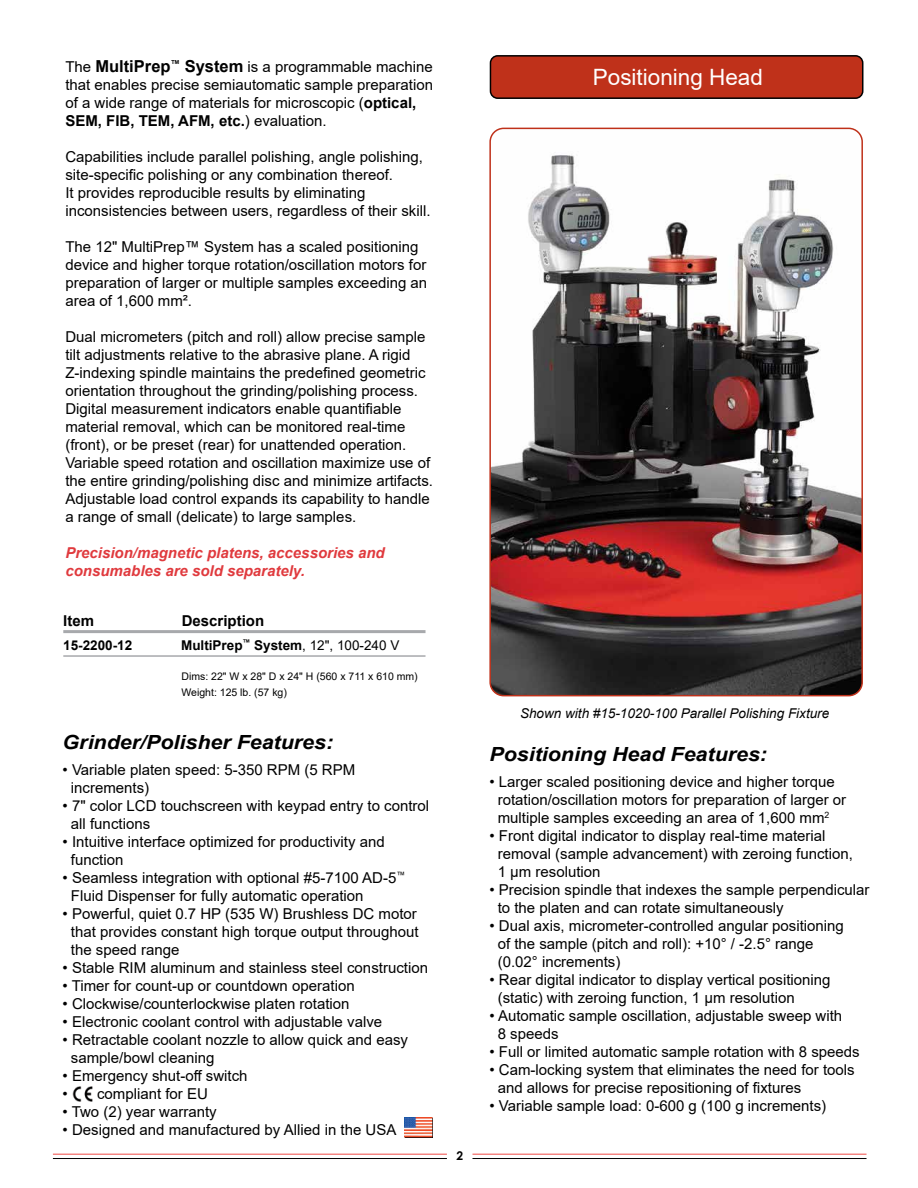
<style>
.page{position:relative;width:918px;height:1188px;background:#fff}
.page>*{position:absolute;margin:0;border:0;box-sizing:border-box;transform-origin:0 0}
.t1{font:22.5px "Arial";color:#fff}
.t2{font:italic 700 19.5px "Arial";color:#000;scale:1.1 1}
.t3{font:15px/18px "Arial";color:#000}
.t4{font:italic 700 15px/18px "Arial";color:#e03a3e}
.t5{font:700 15px "Arial";color:#000}
.t6{font:italic 13.5px "Arial";color:#000}
.t7{font:700 13.5px "Arial";color:#000}
.t8{font:700 12px "Century Gothic";color:#000}
.t9{font:10.5px/15.8px "Arial";color:#000}
.s1{font-weight:700;font-size:16.5px}
.s2{font-weight:700}
.s3{font-weight:400}
</style>
<div class="page">
<hr style="left:53px;top:1154px;width:394px;height:1px;background:#ef4945">
<hr style="left:472px;top:1154px;width:395px;height:1px;background:#ef4945">
<hr style="left:53px;top:1158px;width:394px;height:1px;background:#000">
<hr style="left:472px;top:1158px;width:395px;height:1px;background:#000">
<img style="left:405px;top:1118px;width:28px;height:19px">
<img style="left:72px;top:1087px;width:21px;height:14px">
<hr style="left:63px;top:630px;width:363px;height:3px;background:#a7a9ac">
<hr style="left:63px;top:655px;width:363px;height:2px;background:#a7a9ac">
<div style="left:490px;top:56px;width:373px;height:42px;background:#bf311a;border-radius:7px"></div>
<div style="left:490px;top:55px;width:373px;height:44px;border:2px solid #000;border-radius:7px"></div>
<img style="left:492px;top:128px;width:369px;height:568px">
<div style="left:489px;top:128px;width:374px;height:568px;border:2px solid #bf311a;border-radius:14px"></div>
<p class="t3" style="left:65px;top:58px;width:369px">The <span class="s1">MultiPrep</span><sup>™</sup> <span class="s1">System</span> is a programmable machine that enables precise semiautomatic sample preparation of a wide range of materials for microscopic (<span class="s2">optical, SEM, FIB, TEM, AFM, etc.</span>) evaluation.</p>
<p class="t3" style="left:65px;top:148px;width:367px">Capabilities include parallel polishing, angle polishing, site-specific polishing or any combination thereof.<br>It provides reproducible results by eliminating inconsistencies between users, regardless of their skill.</p>
<p class="t3" style="left:65px;top:238px;width:363px">The 12" MultiPrep™ System has a scaled positioning device and higher torque rotation/oscillation motors for preparation of larger or multiple samples exceeding an area of 1,600 mm².</p>
<p class="t3" style="left:65px;top:328px;width:369px">Dual micrometers (pitch and roll) allow precise sample tilt adjustments relative to the abrasive plane. A rigid Z-indexing spindle maintains the predefined geometric orientation throughout the grinding/polishing process.<br>Digital measurement indicators enable quantifiable material removal, which can be monitored real-time (front), or be preset (rear) for unattended operation.<br>Variable speed rotation and oscillation maximize use of the entire grinding/polishing disc and minimize artifacts.<br>Adjustable load control expands its capability to handle a range of small (delicate) to large samples.</p>
<p class="t4" style="left:65px;top:544px;width:321px">Precision/magnetic platens, accessories and consumables are sold separately.</p>
<p class="t5" style="left:63px;top:610px;width:32px">Item</p>
<p class="t5" style="left:182px;top:610px;width:84px">Description</p>
<p class="t7" style="left:63px;top:635px;width:71px">15-2200-12</p>
<p class="t7" style="left:181px;top:635px;width:220px">MultiPrep<sup>™</sup> System<span class="s3">, 12", 100-240 V</span></p>
<p class="t9" style="left:182px;top:668px;width:238px">Dims: 22" W x 28" D x 24" H (560 x 711 x 610 mm)<br>Weight: 125 lb. (57 kg)</p>
<h2 class="t2" style="left:63px;top:729px;width:247px">Grinder/Polisher Features:</h2>
<p class="t3" style="left:71px;top:760px;width:286px;text-indent:-8px">• Variable platen speed: 5-350 RPM (5 RPM increments)</p>
<p class="t3" style="left:71px;top:796px;width:360px;text-indent:-8px">• 7" color LCD touchscreen with keypad entry to control all functions</p>
<p class="t3" style="left:71px;top:832px;width:315px;text-indent:-8px">• Intuitive interface optimized for productivity and function</p>
<p class="t3" style="left:71px;top:868px;width:336px;text-indent:-8px">• Seamless integration with optional #5-7100 AD-5<sup>™<br></sup>Fluid Dispenser for fully automatic operation</p>
<p class="t3" style="left:71px;top:904px;width:349px;text-align:justify;text-indent:-8px">• Powerful, quiet 0.7 HP (535 W) Brushless DC motor that provides constant high torque output throughout the speed range</p>
<p class="t3" style="left:63px;top:958px;width:367px">• Stable RIM aluminum and stainless steel construction</p>
<p class="t3" style="left:63px;top:976px;width:294px">• Timer for count-up or countdown operation</p>
<p class="t3" style="left:63px;top:994px;width:289px">• Clockwise/counterlockwise platen rotation</p>
<p class="t3" style="left:63px;top:1012px;width:321px">• Electronic coolant control with adjustable valve</p>
<p class="t3" style="left:71px;top:1030px;width:339px;text-indent:-8px">• Retractable coolant nozzle to allow quick and easy sample/bowl cleaning</p>
<p class="t3" style="left:63px;top:1066px;width:186px">• Emergency shut-off switch</p>
<p class="t3" style="left:63px;top:1084px;width:147px">• compliant for EU</p>
<p class="t3" style="left:63px;top:1102px;width:156px">• Two (2) year warranty</p>
<p class="t3" style="left:63px;top:1120px;width:335px">• Designed and manufactured by Allied in the USA</p>
<p class="t8" style="left:456px;top:1147px;width:8px">2</p>
<h1 class="t1" style="left:593px;top:61px;width:172px">Positioning Head</h1>
<p class="t6" style="left:520px;top:705px;width:311px">Shown with #15-1020-100 Parallel Polishing Fixture</p>
<h2 class="t2" style="left:489px;top:741px;width:254px">Positioning Head Features:</h2>
<p class="t3" style="left:498px;top:772px;width:350px;text-indent:-8px">• Larger scaled positioning device and higher torque rotation/oscillation motors for preparation of larger or multiple samples exceeding an area of 1,600 mm<sup>2</sup></p>
<p class="t3" style="left:498px;top:826px;width:357px;text-indent:-8px">• Front digital indicator to display real-time material removal (sample advancement) with zeroing function,<br>1 µm resolution</p>
<p class="t3" style="left:498px;top:880px;width:373px;text-indent:-8px">• Precision spindle that indexes the sample perpendicular to the platen and can rotate simultaneously</p>
<p class="t3" style="left:498px;top:916px;width:348px;text-indent:-8px">• Dual axis, micrometer-controlled angular positioning of the sample (pitch and roll): +10° / -2.5° range (0.02° increments)</p>
<p class="t3" style="left:498px;top:970px;width:334px;text-indent:-8px">• Rear digital indicator to display vertical positioning (static) with zeroing function, 1 µm resolution</p>
<p class="t3" style="left:498px;top:1006px;width:346px;text-indent:-8px">• Automatic sample oscillation, adjustable sweep with<br>8 speeds</p>
<p class="t3" style="left:489px;top:1042px;width:372px">• Full or limited automatic sample rotation with 8 speeds</p>
<p class="t3" style="left:498px;top:1060px;width:359px;text-indent:-8px">• Cam-locking system that eliminates the need for tools and allows for precise repositioning of fixtures</p>
<p class="t3" style="left:489px;top:1096px;width:338px">• Variable sample load: 0-600 g (100 g increments)</p>
</div>
